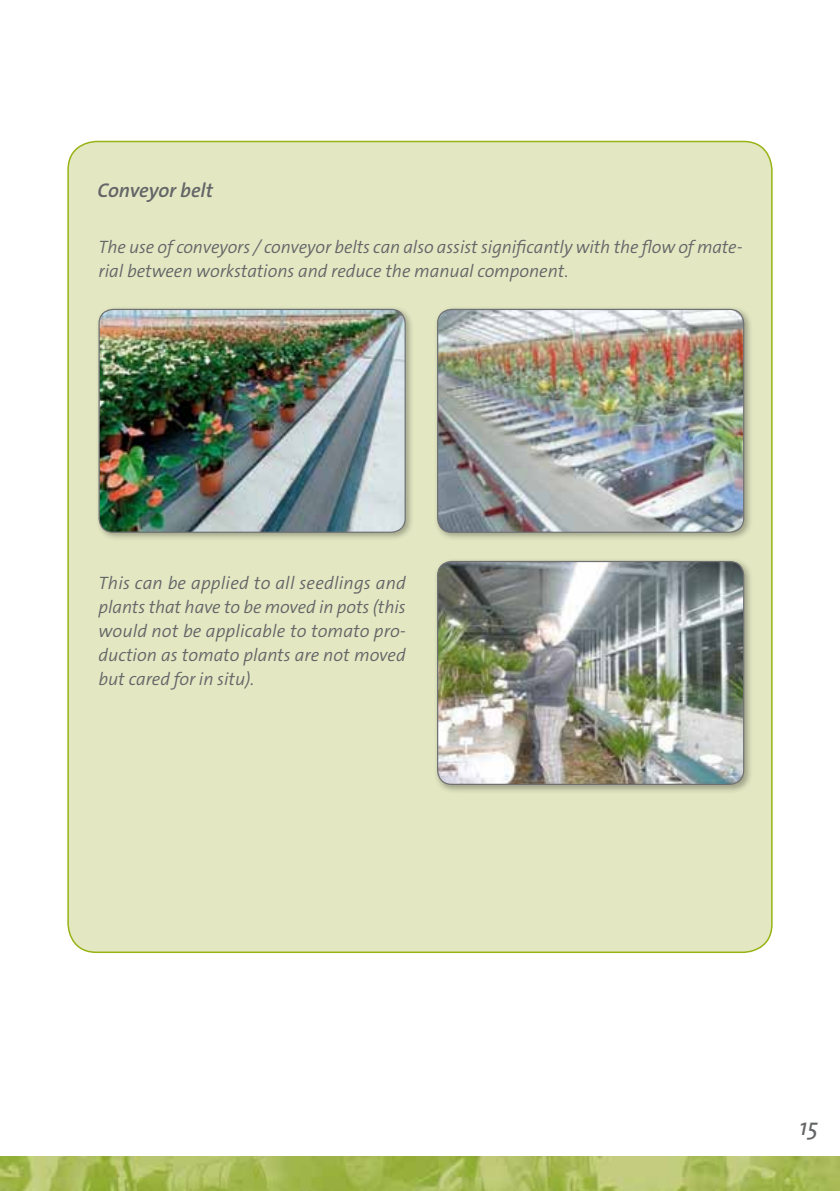
<style>
.page{position:relative;width:840px;height:1191px;background:#fff}
.page>*{position:absolute;margin:0;border:0;box-sizing:border-box;transform-origin:0 0}
.t1{font:italic 24px "The Sans";color:#646567}
.t2{font:italic 600 20px "The Sans B6";letter-spacing:-.005em;color:#646567}
.t3{font:italic 300 18px/24px "The Sans B4";letter-spacing:-.005em;color:#646567;text-align:justify}
</style>
<div class="page">
<img style="left:0;top:1157px;width:839px;height:34px">
<div style="left:68px;top:141px;width:703px;height:811px;background:#e3e8c3;border-radius:28px"></div>
<div style="left:95px;top:305px;width:319px;height:236px;background:#000;opacity:.3"></div>
<img style="left:99px;top:309px;width:306px;height:223px">
<div style="left:98px;top:309px;width:307px;height:224px;border:1px solid #707172;border-radius:14px"></div>
<div style="left:433px;top:305px;width:319px;height:236px;background:#000;opacity:.3"></div>
<img style="left:437px;top:309px;width:306px;height:223px">
<div style="left:437px;top:309px;width:306px;height:224px;border:1px solid #707172;border-radius:14px"></div>
<div style="left:433px;top:557px;width:319px;height:236px;background:#000;opacity:.3"></div>
<img style="left:437px;top:561px;width:306px;height:223px">
<div style="left:437px;top:561px;width:306px;height:224px;border:1px solid #707172;border-radius:14px"></div>
<p class="t2" style="left:97px;top:179px;width:117px">Conveyor belt</p>
<p class="t3" style="left:98px;top:236px;width:645px">The use of conveyors / conveyor belts can also assist significantly with the flow of mate&shy;rial between workstations and reduce the manual component.</p>
<p class="t3" style="left:98px;top:572px;width:309px">This can be applied to all seedlings and plants that have to be moved in pots (this would not be applicable to tomato pro&shy;duction as tomato plants are not moved but cared for in situ).</p>
<h1 class="t1" style="left:798px;top:1106px;width:20px">15</h1>
</div>
